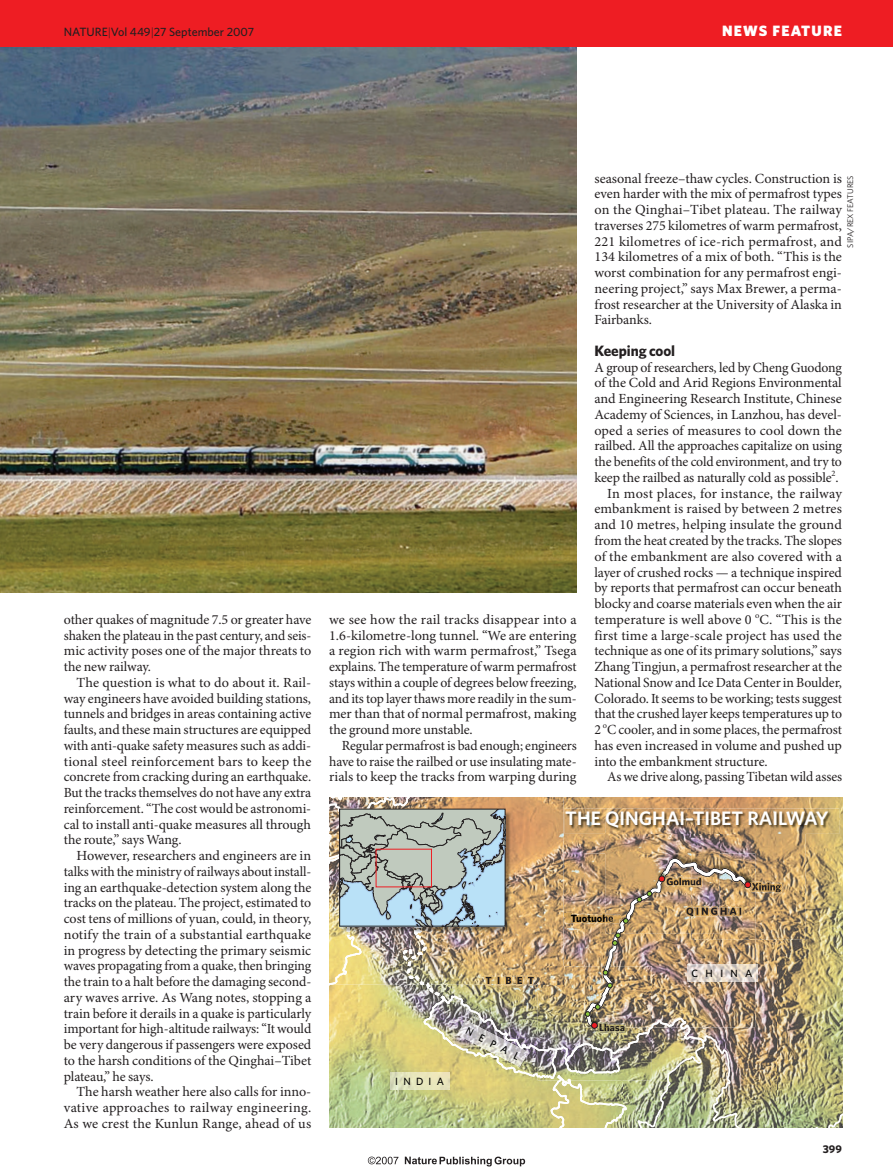
<style>
.page{position:relative;width:893px;height:1174px;background:#fff}
.page>*{position:absolute;margin:0;border:0;box-sizing:border-box;transform-origin:0 0}
.t1{font:600 19.5px "Whitney";color:#fff}
.t2{font:700 15px "Whitney";letter-spacing:-.005em;color:#231f20}
.t3{font:900 15px "Whitney";letter-spacing:.075em;color:#fff}
.t4{font:13.95px/15.8px "Minion Pro";letter-spacing:-.005em;color:#231f20;text-align:justify}
.t5{font:13.95px "Minion Pro";letter-spacing:.015em;color:#231f20}
.t6{font:500 12px "Whitney";color:#231f20}
.t7{font:700 11.25px "Whitney";color:#231f20}
.t8{font:500 10.5px "Whitney";letter-spacing:.6em;color:#000}
.t9{font:700 10.5px "Whitney";color:#000}
.t10{font:8.25px "Whitney";color:#231f20}
.s1{font-weight:300}
</style>
<div class="page">
<img style="left:0;top:47px;width:577px;height:545px">
<img style="left:329px;top:797px;width:513px;height:331px">
<div style="left:376px;top:848px;width:56px;height:39px;border:1px solid #ee1d23"></div>
<div style="left:339px;top:808px;width:166px;height:118px;border:1px solid #231f20"></div>
<img style="left:565px;top:808px;width:274px;height:26px">
<img style="left:691px;top:825px;width:114px;height:9px">
<div style="left:0;top:0;width:893px;height:47px;background:#ee1d23"></div>
<svg style="left:405px;top:1156px;width:120px;height:10px"></svg>
<svg style="left:368px;top:1156px;width:30px;height:8px"></svg>
<p class="t6" style="left:64px;top:27px;width:192px">NATURE<span class="s1">|</span>Vol 449<span class="s1">|</span>27 September 2007</p>
<p class="t3" style="left:722px;top:25px;width:121px">NEWS FEATURE</p>
<p class="t4" style="left:64px;top:612px;width:249px">other quakes of magnitude 7.5 or greater have shaken the plateau in the past century, and seis&shy;mic activity poses one of the major threats to the new railway.</p>
<p class="t4" style="left:64px;top:675px;width:249px;text-indent:13px">The question is what to do about it. Rail&shy;way engineers have avoided building stations, tunnels and bridges in areas containing active faults, and these main structures are equipped with anti-quake safety measures such as addi&shy;tional steel reinforcement bars to keep the concrete from cracking during an earthquake.<br>But the tracks themselves do not have any extra reinforcement. “The cost would be astronomi&shy;cal to install anti-quake measures all through the route,” says Wang.</p>
<p class="t4" style="left:64px;top:849px;width:249px;text-indent:13px">However, researchers and engineers are in talks with the ministry of railways about install&shy;ing an earthquake-detection system along the tracks on the plateau. The project, estimated to cost tens of millions of yuan, could, in theory, notify the train of a substantial earthquake in progress by detecting the primary seismic waves propagating from a quake, then bringing the train to a halt before the damaging second&shy;ary waves arrive. As Wang notes, stopping a train before it derails in a quake is particularly important for high-altitude railways: “It would be very dangerous if passengers were exposed to the harsh conditions of the Qinghai–Tibet plateau,” he says.</p>
<p class="t4" style="left:64px;top:1085px;width:249px;text-indent:13px">The harsh weather here also calls for inno&shy;vative approaches to railway engineering.<br>As we crest the Kunlun Range, ahead of us</p>
<p class="t4" style="left:329px;top:612px;width:249px">we see how the rail tracks disappear into a 1.6-kilometre-long tunnel. “We are entering a region rich with warm permafrost,” Tsega explains. The temperature of warm permafrost stays within a couple of degrees below freezing, and its top layer thaws more readily in the sum&shy;mer than that of normal permafrost, making the ground more unstable.</p>
<p class="t4" style="left:329px;top:738px;width:249px;text-indent:13px">Regular permafrost is bad enough; engineers have to raise the railbed or use insulating mate&shy;rials to keep the tracks from warping during</p>
<p class="t4" style="left:594px;top:171px;width:249px">seasonal freeze–thaw cycles. Construction is even harder with the mix of permafrost types on the Qinghai–Tibet plateau. The railway traverses 275 kilometres of warm permafrost, 221 kilometres of ice-rich permafrost, and 134 kilometres of a mix of both. “This is the worst combination for any permafrost engi&shy;neering project,” says Max Brewer, a perma&shy;frost researcher at the University of Alaska in Fairbanks.</p>
<p class="t2" style="left:594px;top:345px;width:82px">Keeping cool</p>
<p class="t4" style="left:594px;top:360px;width:249px">A group of researchers, led by Cheng Guodong</p>
<p class="t4" style="left:594px;top:376px;width:249px">of the Cold and Arid Regions Environmental</p>
<p class="t4" style="left:594px;top:392px;width:249px">and Engineering Research Institute, Chinese</p>
<p class="t4" style="left:594px;top:408px;width:249px">Academy of Sciences, in Lanzhou, has devel-</p>
<p class="t4" style="left:594px;top:423px;width:249px">oped a series of measures to cool down the</p>
<p class="t4" style="left:594px;top:439px;width:249px">railbed. All the approaches capitalize on using</p>
<p class="t4" style="left:594px;top:455px;width:249px">the benefits of the cold environment, and try to</p>
<p class="t4" style="left:594px;top:471px;width:246px">keep the railbed as naturally cold as possible<sup>2</sup>.</p>
<p class="t5" style="left:607px;top:488px;width:236px">In most places, for instance, the railway</p>
<p class="t4" style="left:594px;top:502px;width:249px">embankment is raised by between 2 metres</p>
<p class="t4" style="left:594px;top:518px;width:249px">and 10 metres, helping insulate the ground</p>
<p class="t4" style="left:594px;top:534px;width:249px">from the heat created by the tracks. The slopes</p>
<p class="t4" style="left:594px;top:549px;width:249px">of the embankment are also covered with a</p>
<p class="t4" style="left:594px;top:565px;width:249px">layer of crushed rocks — a technique inspired</p>
<p class="t4" style="left:594px;top:581px;width:249px">by reports that permafrost can occur beneath</p>
<p class="t4" style="left:594px;top:597px;width:249px">blocky and coarse materials even when the air</p>
<p class="t4" style="left:594px;top:612px;width:249px">temperature is well above 0 <sup>o</sup>C. “This is the</p>
<p class="t4" style="left:594px;top:628px;width:249px">first time a large-scale project has used the</p>
<p class="t4" style="left:594px;top:644px;width:249px">technique as one of its primary solutions,” says</p>
<p class="t4" style="left:594px;top:660px;width:249px">Zhang Tingjun, a permafrost researcher at the</p>
<p class="t4" style="left:594px;top:675px;width:249px">National Snow and Ice Data Center in Boulder,</p>
<p class="t4" style="left:594px;top:691px;width:249px">Colorado. It seems to be working; tests suggest</p>
<p class="t4" style="left:594px;top:707px;width:249px">that the crushed layer keeps temperatures up to</p>
<p class="t4" style="left:594px;top:723px;width:249px">2 <sup>o</sup>C cooler, and in some places, the permafrost</p>
<p class="t4" style="left:594px;top:738px;width:249px">has even increased in volume and pushed up</p>
<p class="t4" style="left:594px;top:754px;width:175px">into the embankment structure.</p>
<p class="t4" style="left:607px;top:770px;width:236px">As we drive along, passing Tibetan wild asses</p>
<p class="t10" style="left:847px;top:248px;width:74px;rotate:-90deg">SIPA/REX FEATURES</p>
<h1 class="t1" style="left:565px;top:811px;width:265px">THE QINGHAI–TIBET RAILWAY</h1>
<p class="t8" style="left:395px;top:1077px;width:50px">INDIA</p>
<p class="t8" style="left:468px;top:1026px;width:61px;rotate:27deg">NEPAL</p>
<p class="t9" style="left:571px;top:914px;width:44px">Tuotuohe</p>
<p class="t8" style="left:691px;top:969px;width:63px">CHINA</p>
<p class="t7" style="left:823px;top:1144px;width:21px">399</p>
</div>
